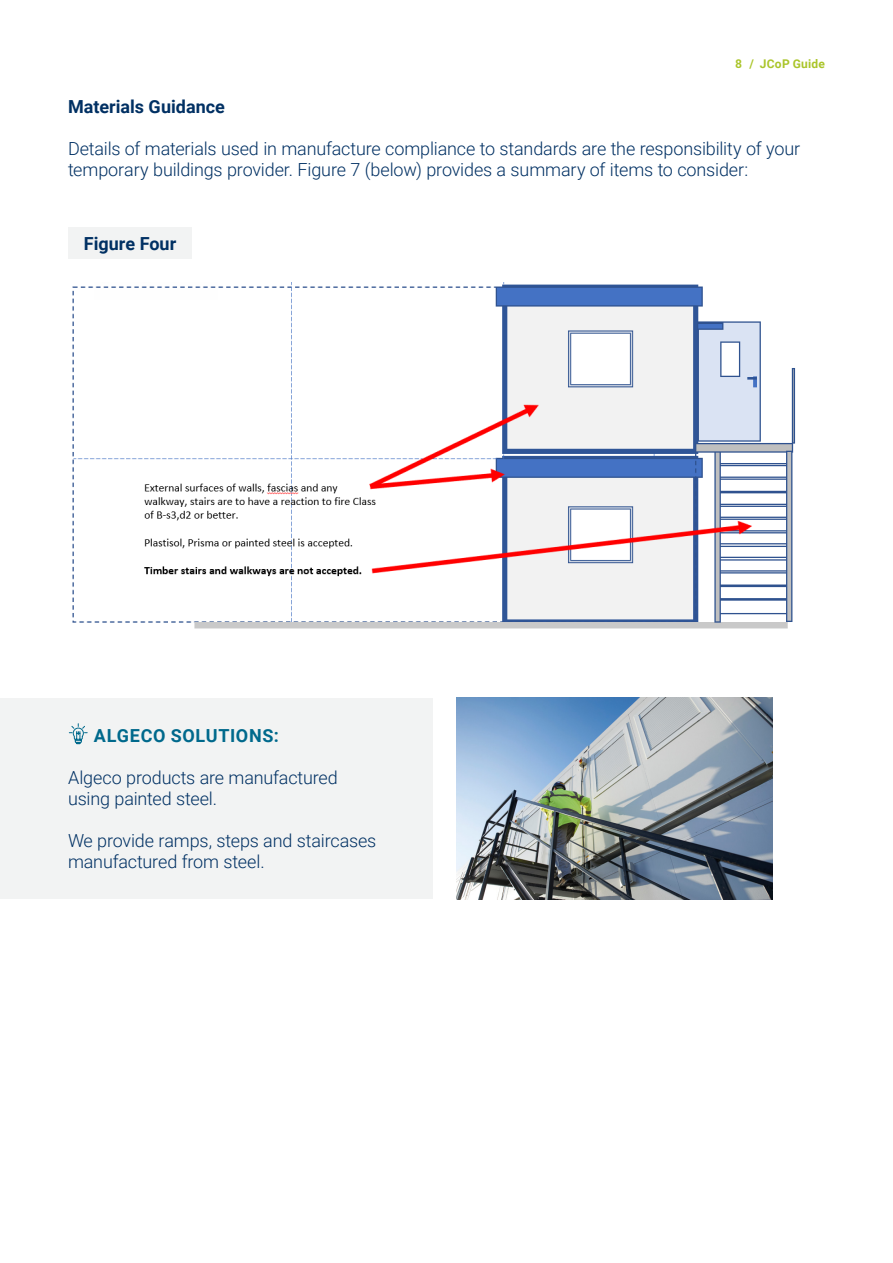
<style>
.page{position:relative;width:893px;height:1263px;background:#fff}
.page>*{position:absolute;margin:0;border:0;box-sizing:border-box;transform-origin:0 0}
.t1{font:300 18px/21px "Roboto";letter-spacing:-.01em;color:#003063}
.t2{font:700 18px "Roboto";color:#003063}
.t3{font:700 18px "Roboto";letter-spacing:.04em;color:#00698c}
.t4{font:700 12px "Roboto";letter-spacing:.02em;color:#aac52a}
.s1{font-family:"Roboto Mono"}
</style>
<div class="page">
<img style="left:72px;top:283px;width:724px;height:346px">
<div style="left:68px;top:227px;width:124px;height:32px;background:#f2f3f3"></div>
<div style="left:0;top:698px;width:432px;height:201px;background:#f2f3f3"></div>
<svg style="left:69px;top:723px;width:19px;height:21px"></svg>
<img style="left:456px;top:697px;width:316px;height:202px">
<p class="t4" style="left:735px;top:55px;width:91px"><span class="s1">8</span> / JCoP Guide</p>
<p class="t2" style="left:68px;top:94px;width:158px">Materials Guidance</p>
<p class="t1" style="left:68px;top:137px;width:734px">Details of materials used in manufacture compliance to standards are the responsibility of your temporary buildings provider. Figure 7 (below) provides a summary of items to consider:</p>
<p class="t2" style="left:84px;top:231px;width:94px">Figure Four</p>
<p class="t3" style="left:94px;top:723px;width:186px">ALGECO SOLUTIONS:</p>
<p class="t1" style="left:68px;top:766px;width:271px">Algeco products are manufactured using painted steel.</p>
<p class="t1" style="left:68px;top:829px;width:310px">We provide ramps, steps and staircases manufactured from steel.</p>
</div>
